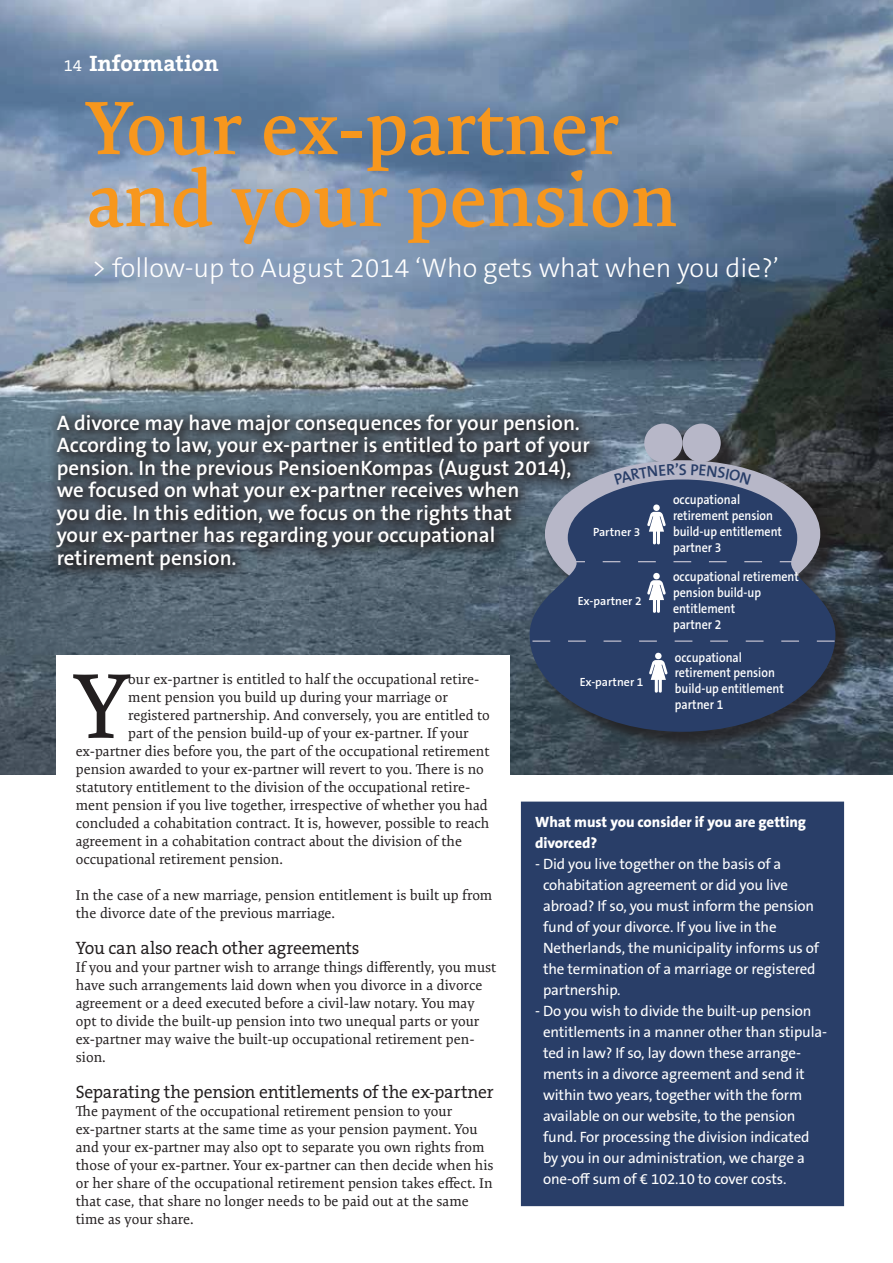
<style>
.page{position:relative;width:893px;height:1263px;background:#fff}
.page>*{position:absolute;margin:0;border:0;box-sizing:border-box;transform-origin:0 0}
.t1{font:93.15px "Expo Serif Pro";color:#231f20}
.t2{font:600 76.5px/72px "Expo Serif Pro";color:#f7971d}
.t3{font:300 27px "The Sans B W3";color:#fff}
.t4{font:700 22.5px "The Serif Office LF";letter-spacing:-.005em;color:#fff}
.t5{font:600 21px/22.5px "The Sans B W6";color:#fff}
.t6{font:18px "The Serif Office";letter-spacing:-.015em;color:#231f20}
.t7{font:600 15.9px "The Sans B W6";color:#293e68}
.t8{font:15px/21px "The Sans B W5 Plain";letter-spacing:-.01em;color:#fff}
.t9{font:800 15px/21px "The Sans B W8";letter-spacing:-.005em;color:#fff}
.t10{font:14.25px/18px "Expo Serif Pro";color:#231f20}
.t11{font:600 13.35px/15.9px "The Sans B W6";color:#fff;scale:.9 1}
.t12{font:600 12px "The Sans B W6";color:#fff}
.s1{font-weight:400;font-size:16.5px}
</style>
<div class="page">
<img style="left:0;top:0;width:893px;height:774px">
<svg style="left:46px;top:404px;width:560px;height:182px;background:#46505a"></svg>
<div style="left:57px;top:655px;width:453px;height:245px;background:#fff"></div>
<div style="left:522px;top:802px;width:321px;height:403px;background:#293e68"></div>
<div style="left:521px;top:801px;width:323px;height:405px;border:2px solid #293e68"></div>
<div style="left:532px;top:426px;width:322px;height:324px;background:#231f20;opacity:.75"></div>
<svg style="left:530px;top:479px;width:305px;height:253px;background:#36486a"></svg>
<div style="left:682px;top:424px;width:39px;height:38px;background:#b7b7c8;border-radius:50%"></div>
<div style="left:644px;top:424px;width:38px;height:38px;background:#b7b7c8;border-radius:50%"></div>
<svg style="left:532px;top:640px;width:303px;height:2px"></svg>
<svg style="left:567px;top:561px;width:230px;height:1px"></svg>
<svg style="left:647px;top:504px;width:19px;height:40px"></svg>
<svg style="left:647px;top:573px;width:19px;height:40px"></svg>
<svg style="left:649px;top:653px;width:18px;height:40px"></svg>
<svg style="left:614px;top:463px;width:65px;height:21px"></svg>
<svg style="left:691px;top:464px;width:60px;height:20px"></svg>
<h3 class="t4" style="left:64px;top:49px;width:156px"><span class="s1">14</span> Information</h3>
<h2 class="t2" style="left:87px;top:92px;width:592px">Your ex-partner and your pension</h2>
<h3 class="t3" style="left:91px;top:250px;width:689px">&gt; follow-up to August 2014 ‘Who gets what when you die?’</h3>
<p class="t5" style="left:57px;top:411px;width:535px">A divorce may have major consequences for your pension.<br>According to law, your ex-partner is entitled to part of your pension. In the previous PensioenKompas (August 2014), we focused on what your ex-partner receives when<br>you die. In this edition, we focus on the rights that<br>your ex-partner has regarding your occupational retirement pension.</p>
<p class="t12" style="left:593px;top:524px;width:49px">Partner 3</p>
<p class="t12" style="left:578px;top:593px;width:65px">Ex-partner 2</p>
<p class="t7" style="left:679px;top:459px;width:10px">s</p>
<p class="t11" style="left:673px;top:492px;width:123px">occupational retirement pension build-up entitlement partner 3</p>
<p class="t11" style="left:673px;top:568px;width:141px">occupational retirement pension build-up entitlement<br>partner 2</p>
<h1 class="t1" style="left:76px;top:651px;width:53px">Y</h1>
<p class="t10" style="left:128px;top:670px;width:353px">our ex-partner is entitled to half the occupational retire-</p>
<p class="t10" style="left:128px;top:688px;width:321px">ment pension you build up during your marriage or</p>
<p class="t10" style="left:128px;top:706px;width:363px">registered partnership. And conversely, you are entitled to</p>
<p class="t10" style="left:128px;top:724px;width:342px">part of the pension build-up of your ex-partner. If your</p>
<p class="t10" style="left:76px;top:742px;width:415px">ex-partner dies before you, the part of the occupational retirement</p>
<p class="t10" style="left:76px;top:760px;width:410px">pension awarded to your ex-partner will revert to you. There is no</p>
<p class="t10" style="left:76px;top:778px;width:396px">statutory entitlement to the division of the occupational retire-</p>
<p class="t10" style="left:76px;top:796px;width:413px">ment pension if you live together, irrespective of whether you had</p>
<p class="t10" style="left:76px;top:814px;width:415px">concluded a cohabitation contract. It is, however, possible to reach</p>
<p class="t10" style="left:76px;top:832px;width:388px">agreement in a cohabitation contract about the division of the</p>
<p class="t10" style="left:76px;top:850px;width:209px">occupational retirement pension.</p>
<p class="t10" style="left:76px;top:886px;width:418px">In the case of a new marriage, pension entitlement is built up from the divorce date of the previous marriage.</p>
<p class="t6" style="left:76px;top:936px;width:285px">You can also reach other agreements</p>
<p class="t10" style="left:76px;top:958px;width:422px">If you and your partner wish to arrange things differently, you must have such arrangements laid down when you divorce in a divorce agreement or a deed executed before a civil-law notary. You may opt to divide the built-up pension into two unequal parts or your ex-partner may waive the built-up occupational retirement pen&shy;sion.</p>
<p class="t6" style="left:76px;top:1080px;width:419px">Separating the pension entitlements of the ex-partner</p>
<p class="t10" style="left:76px;top:1102px;width:419px">The payment of the occupational retirement pension to your ex-partner starts at the same time as your pension payment. You and your ex-partner may also opt to separate you own rights from those of your ex-partner. Your ex-partner can then decide when his or her share of the occupational retirement pension takes effect. In that case, that share no longer needs to be paid out at the same time as your share.</p>
<p class="t12" style="left:580px;top:674px;width:65px">Ex-partner 1</p>
<p class="t11" style="left:675px;top:649px;width:123px">occupational retirement pension build-up entitlement partner 1</p>
<p class="t9" style="left:535px;top:811px;width:272px">What must you consider if you are getting divorced?</p>
<p class="t8" style="left:543px;top:853px;width:278px;text-indent:-8px">- Did you live together on the basis of a cohabitation agreement or did you live abroad? If so, you must inform the pension fund of your divorce. If you live in the Netherlands, the municipality informs us of the termination of a marriage or registered partnership.</p>
<p class="t8" style="left:543px;top:1000px;width:286px;text-indent:-8px">- Do you wish to divide the built-up pension entitlements in a manner other than stipula&shy;ted in law? If so, lay down these arrange&shy;ments in a divorce agreement and send it within two years, together with the form available on our website, to the pension fund. For processing the division indicated by you in our administration, we charge a one-off sum of € 102.10 to cover costs.</p>
</div>
